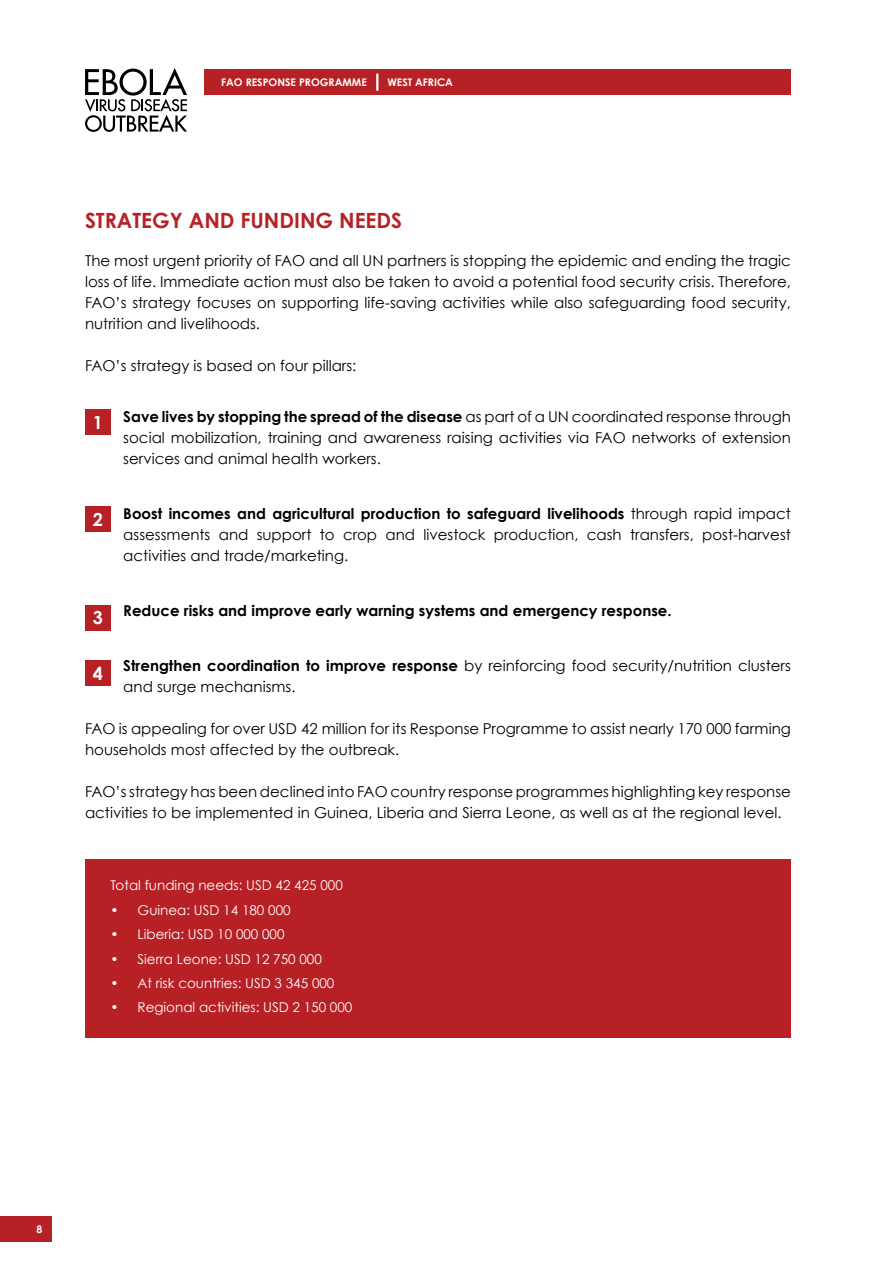
<style>
.page{position:relative;width:893px;height:1263px;background:#fff}
.page>*{position:absolute;margin:0;border:0;box-sizing:border-box;transform-origin:0 0}
.t1{font:700 21px "Century Gothic";color:#b72126}
.t2{font:700 18px "Century Gothic";color:#fff}
.t3{font:15px/21px "Century Gothic";color:#000;text-align:justify}
.t4{font:700 15px "Century Gothic";color:#000}
.t5{font:13.5px "Century Gothic";color:#fff}
.t6{font:700 10.5px "Century Gothic";color:#fff}
.s1{font-weight:700}
</style>
<div class="page">
<div style="left:0;top:1216px;width:51px;height:26px;background:#b72126"></div>
<div style="left:85px;top:859px;width:706px;height:179px;background:#b72126"></div>
<div style="left:85px;top:410px;width:26px;height:25px;background:#b72126"></div>
<div style="left:85px;top:507px;width:26px;height:25px;background:#b72126"></div>
<div style="left:85px;top:605px;width:26px;height:25px;background:#b72126"></div>
<div style="left:85px;top:660px;width:26px;height:26px;background:#b72126"></div>
<svg style="left:85px;top:68px;width:102px;height:64px"></svg>
<div style="left:204px;top:69px;width:587px;height:26px;background:#b72126"></div>
<svg style="left:376px;top:74px;width:2px;height:17px"></svg>
<p class="t6" style="left:221px;top:76px;width:147px">FAO RESPONSE PROGRAMME</p>
<p class="t6" style="left:387px;top:76px;width:67px">WEST AFRICA</p>
<h1 class="t1" style="left:85px;top:208px;width:319px">STRATEGY AND FUNDING NEEDS</h1>
<p class="t3" style="left:85px;top:250px;width:707px">The most urgent priority of FAO and all UN partners is stopping the epidemic and ending the tragic loss of life. Immediate action must also be taken to avoid a potential food security crisis. Therefore, FAO’s strategy focuses on supporting life-saving activities while also safeguarding food security, nutrition and livelihoods.</p>
<p class="t3" style="left:85px;top:355px;width:273px">FAO’s strategy is based on four pillars:</p>
<p class="t3" style="left:123px;top:406px;width:669px"><span class="s1">Save lives by stopping the spread of the disease</span> as part of a UN coordinated response through social mobilization, training and awareness raising activities via FAO networks of extension services and animal health workers.</p>
<p class="t2" style="left:93px;top:411px;width:12px">1</p>
<p class="t2" style="left:93px;top:508px;width:12px">2</p>
<p class="t2" style="left:93px;top:606px;width:12px">3</p>
<p class="t3" style="left:123px;top:503px;width:669px"><span class="s1">Boost incomes and agricultural production to safeguard livelihoods</span> through rapid impact assessments and support to crop and livestock production, cash transfers, post-harvest activities and trade/marketing.</p>
<p class="t4" style="left:123px;top:601px;width:550px">Reduce risks and improve early warning systems and emergency response.</p>
<p class="t3" style="left:123px;top:655px;width:669px"><span class="s1">Strengthen coordination to improve response</span> by reinforcing food security/nutrition clusters and surge mechanisms.</p>
<p class="t3" style="left:85px;top:718px;width:707px">FAO is appealing for over USD 42 million for its Response Programme to assist nearly 170 000 farming households most affected by the outbreak.</p>
<p class="t3" style="left:85px;top:781px;width:707px">FAO’s strategy has been declined into FAO country response programmes highlighting key response activities to be implemented in Guinea, Liberia and Sierra Leone, as well as at the regional level.</p>
<p class="t2" style="left:93px;top:662px;width:12px">4</p>
<p class="t5" style="left:111px;top:877px;width:234px">Total funding needs: USD 42 425 000</p>
<p class="t5" style="left:111px;top:902px;width:182px">• Guinea: USD 14 180 000</p>
<p class="t5" style="left:111px;top:926px;width:176px">• Liberia: USD 10 000 000</p>
<p class="t5" style="left:111px;top:950px;width:213px">• Sierra Leone: USD 12 750 000</p>
<p class="t5" style="left:111px;top:975px;width:225px">• At risk countries: USD 3 345 000</p>
<p class="t5" style="left:111px;top:999px;width:243px">• Regional activities: USD 2 150 000</p>
<p class="t6" style="left:37px;top:1223px;width:7px">8</p>
</div>
